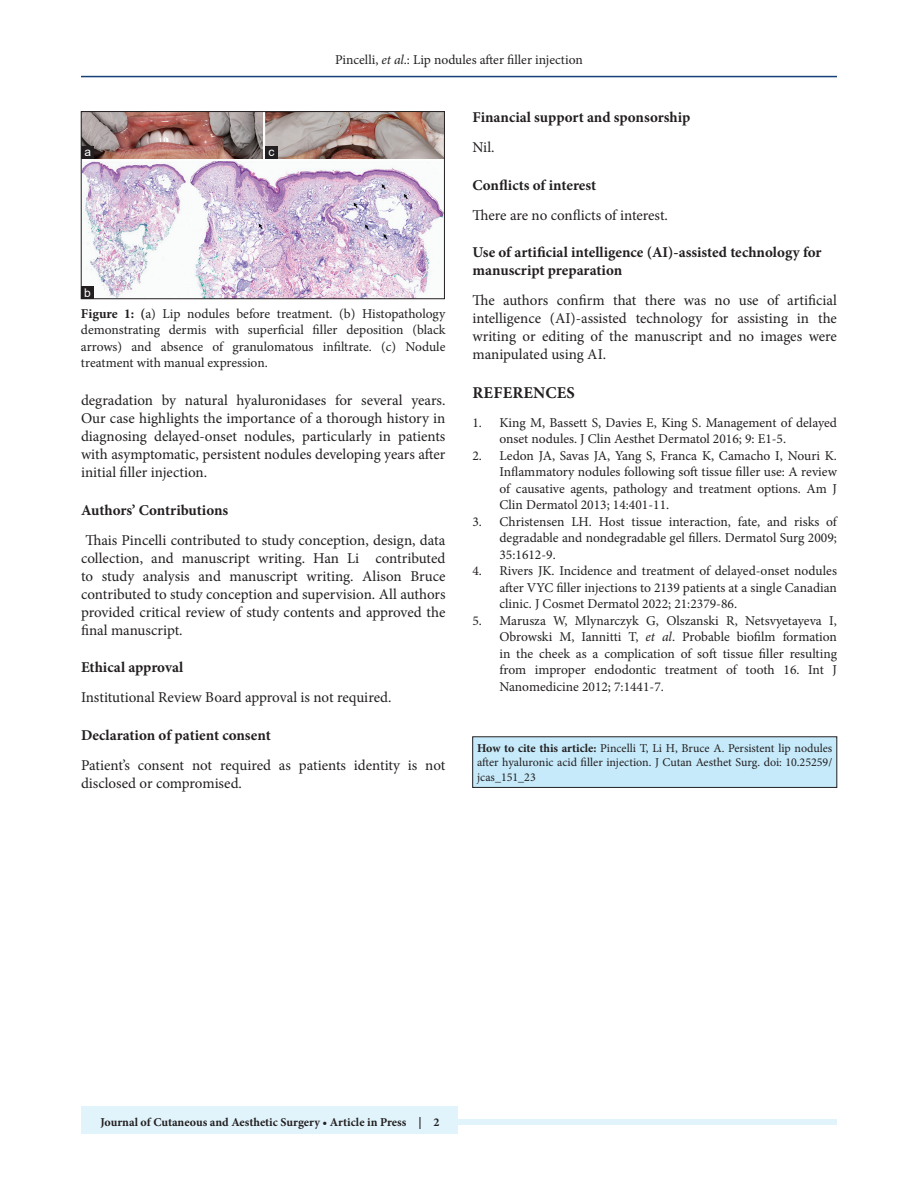
<style>
.page{position:relative;width:918px;height:1188px;background:#fff}
.page>*{position:absolute;margin:0;border:0;box-sizing:border-box;transform-origin:0 0}
.t1{font:700 16.5px "Minion Pro";letter-spacing:.01em;color:#231f20}
.TX{font:15px/18px "Minion Pro";letter-spacing:-.005em;color:#231f20;text-align:justify}
.t2{font:700 15px/18px "Minion Pro";color:#231f20}
.REF{font:13.5px/16.5px "Minion Pro";color:#231f20;text-align:justify}
.FGC{font:13.5px/16.5px "Minion Pro";color:#231f20;text-align:justify}
.HTC{font:12px/14.4px "Minion Pro";color:#231f20;text-align:justify}
.JF{font:700 12px "Minion Pro";color:#231f20}
.LABEL{font:12px "Arial";color:#fff}
.s1{font-style:italic}
.s2{font-weight:700}
</style>
<div class="page">
<hr style="left:81px;top:76px;width:756px;height:1px;background:#164077">
<div style="left:81px;top:1119px;width:756px;height:6px;background:#e1f4fc"></div>
<div style="left:81px;top:1106px;width:377px;height:28px;background:#e1f4fc"></div>
<div style="left:473px;top:737px;width:364px;height:50px;background:#c6eafa"></div>
<div style="left:473px;top:737px;width:364px;height:51px;border:1px solid #231f20"></div>
<img style="left:83px;top:113px;width:360px;height:184px">
<div style="left:81px;top:111px;width:364px;height:188px;border:1px solid #231f20"></div>
<div style="left:265px;top:147px;width:13px;height:12px;background:#231f20"></div>
<div style="left:81px;top:286px;width:13px;height:13px;background:#231f20"></div>
<div style="left:81px;top:147px;width:13px;height:12px;background:#231f20"></div>
<p class="REF" style="left:335px;top:51px;width:249px">Pincelli, <span class="s1">et al</span>.: Lip nodules after filler injection</p>
<p class="LABEL" style="left:84px;top:144px;width:8px">a</p>
<p class="LABEL" style="left:84px;top:284px;width:8px">b</p>
<p class="LABEL" style="left:268px;top:144px;width:7px">c</p>
<p class="FGC" style="left:81px;top:305px;width:366px"><span class="s2">Figure 1: (</span>a) Lip nodules before treatment. (b) Histopathology demonstrating dermis with superficial filler deposition (black arrows) and absence of granulomatous infiltrate. (c) Nodule treatment with manual expression.</p>
<p class="TX" style="left:81px;top:391px;width:366px">degradation by natural hyaluronidases for several years.<br>Our case highlights the importance of a thorough history in diagnosing delayed-onset nodules, particularly in patients with asymptomatic, persistent nodules developing years after initial filler injection.</p>
<h2 class="t2" style="left:81px;top:501px;width:149px">Authors’ Contributions</h2>
<p class="TX" style="left:81px;top:531px;width:366px">Thais Pincelli contributed to study conception, design, data collection, and manuscript writing. Han Li contributed to study analysis and manuscript writing. Alison Bruce contributed to study conception and supervision. All authors provided critical review of study contents and approved the final manuscript.</p>
<h2 class="t2" style="left:81px;top:658px;width:104px">Ethical approval</h2>
<p class="TX" style="left:81px;top:688px;width:312px">Institutional Review Board approval is not required.</p>
<h2 class="t2" style="left:81px;top:726px;width:191px">Declaration of patient consent</h2>
<p class="TX" style="left:81px;top:756px;width:366px">Patient’s consent not required as patients identity is not disclosed or compromised.</p>
<h2 class="t2" style="left:472px;top:108px;width:219px">Financial support and sponsorship</h2>
<p class="TX" style="left:472px;top:139px;width:24px">Nil.</p>
<h2 class="t2" style="left:472px;top:176px;width:125px">Conflicts of interest</h2>
<p class="TX" style="left:472px;top:206px;width:197px">There are no conflicts of interest.</p>
<h2 class="t2" style="left:472px;top:243px;width:351px">Use of artificial intelligence (AI)-assisted technology for manuscript preparation</h2>
<p class="TX" style="left:472px;top:292px;width:366px">The authors confirm that there was no use of artificial intelligence (AI)-assisted technology for assisting in the writing or editing of the manuscript and no images were manipulated using AI.</p>
<h1 class="t1" style="left:473px;top:381px;width:104px">REFERENCES</h1>
<p class="REF" style="left:500px;top:414px;width:339px;text-indent:-27px">1. King M, Bassett S, Davies E, King S. Management of delayed onset nodules. J Clin Aesthet Dermatol 2016; 9: E1-5.</p>
<p class="REF" style="left:500px;top:447px;width:339px;text-indent:-27px">2. Ledon JA, Savas JA, Yang S, Franca K, Camacho I, Nouri K.<br>Inflammatory nodules following soft tissue filler use: A review of causative agents, pathology and treatment options. Am J Clin Dermatol 2013; 14:401-11.</p>
<p class="REF" style="left:500px;top:513px;width:339px;text-indent:-27px">3. Christensen LH. Host tissue interaction, fate, and risks of degradable and nondegradable gel fillers. Dermatol Surg 2009; 35:1612-9.</p>
<p class="REF" style="left:500px;top:563px;width:339px;text-indent:-27px">4. Rivers JK. Incidence and treatment of delayed-onset nodules after VYC filler injections to 2139 patients at a single Canadian clinic. J Cosmet Dermatol 2022; 21:2379-86.</p>
<p class="REF" style="left:500px;top:612px;width:339px;text-indent:-27px">5. Marusza W, Mlynarczyk G, Olszanski R, Netsvyetayeva I, Obrowski M, Iannitti T, <span class="s1">et al</span>. Probable biofilm formation in the cheek as a complication of soft tissue filler resulting from improper endodontic treatment of tooth 16. Int J Nanomedicine 2012; 7:1441-7.</p>
<p class="HTC" style="left:477px;top:741px;width:357px"><span class="s2">How to cite this article:</span> Pincelli T, Li H, Bruce A. Persistent lip nodules after hyaluronic acid filler injection. J Cutan Aesthet Surg. doi: 10.25259/ jcas_151_23</p>
<p class="JF" style="left:100px;top:1113px;width:341px">Journal of Cutaneous and Aesthetic Surgery • Article in Press | 2</p>
</div>
